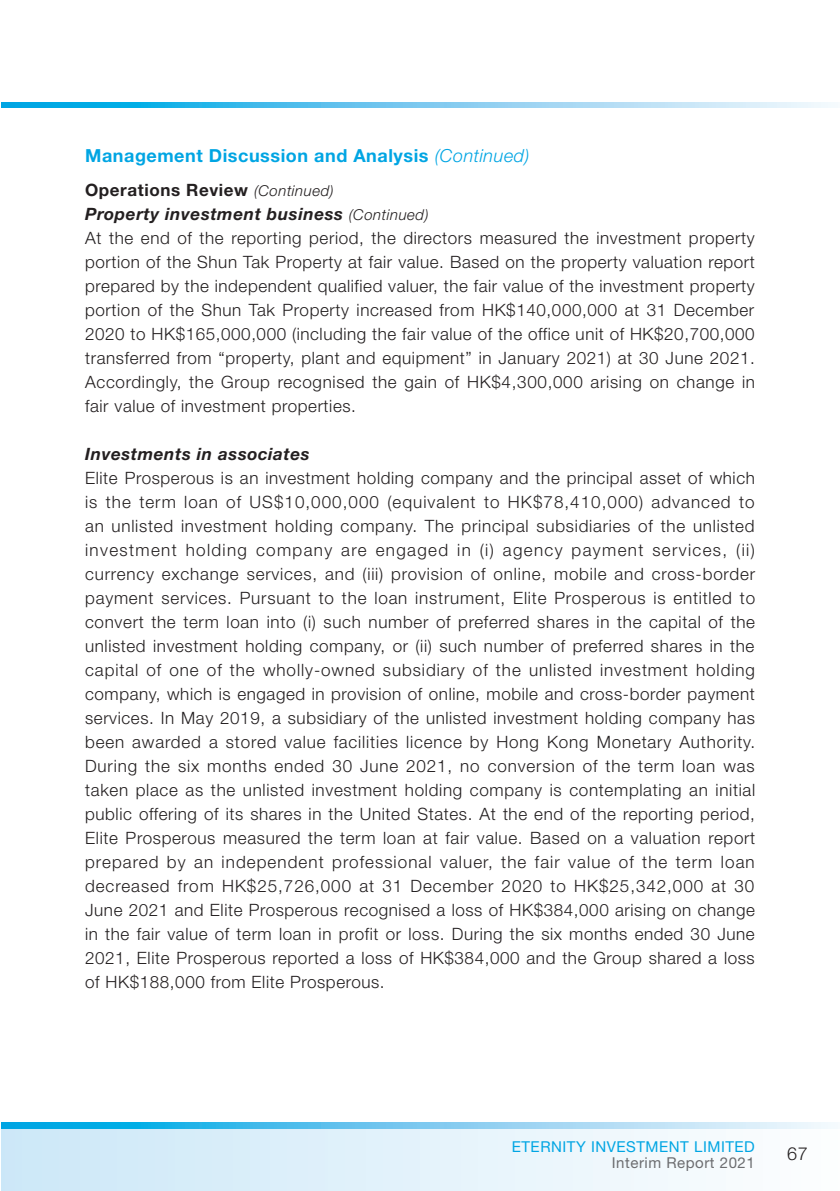
<style>
.page{position:relative;width:840px;height:1191px;background:#fff}
.page>*{position:absolute;margin:0;border:0;box-sizing:border-box;transform-origin:0 0}
.t1{font:700 18px "Helvetica Neue LT Std";letter-spacing:.03em;color:#00a5e3}
.t2{font:300 18px "Helvetica Neue LT Std";color:#231f20}
.Body_Text{font:300 17px/24px "Helvetica Neue LT Std";letter-spacing:.035em;color:#231f20;text-align:justify}
.Subhead_2{font:italic 700 17px "Helvetica Neue LT Std";letter-spacing:.035em;color:#231f20}
.Subhead_1{font:700 17px "Helvetica Neue LT Std";letter-spacing:.035em;color:#231f20}
.t3{font:15px "Helvetica Neue LT Std";letter-spacing:.035em;color:#00a5e3}
.t4{font:15px "Helvetica Neue LT Std";letter-spacing:.035em;color:#6c6d70}
.s1{font-weight:300;font-style:italic}
.s2{font-weight:300;font-style:italic;font-size:15px}
.s3{font-weight:300;font-size:15px}
</style>
<div class="page">
<div style="left:1px;top:1128px;width:838px;height:63px;background:linear-gradient(to right,#cce7f8,#fcfefe)"></div>
<svg style="left:1px;top:1123px;width:834px;height:5px;background:#73caef"></svg>
<svg style="left:1px;top:102px;width:834px;height:5px;background:#73caef"></svg>
<p class="t1" style="left:85px;top:145px;width:445px">Management Discussion and Analysis <span class="s1">(Continued)</span></p>
<p class="Subhead_1" style="left:85px;top:179px;width:250px">Operations Review <span class="s2">(Continued)</span></p>
<p class="Subhead_2" style="left:85px;top:203px;width:345px">Property investment business <span class="s3">(Continued)</span></p>
<p class="Body_Text" style="left:85px;top:225px;width:671px">At the end of the reporting period, the directors measured the investment property portion of the Shun Tak Property at fair value. Based on the property valuation report prepared by the independent qualified valuer, the fair value of the investment property portion of the Shun Tak Property increased from HK$140,000,000 at 31 December 2020 to HK$165,000,000 (including the fair value of the office unit of HK$20,700,000 transferred from “property, plant and equipment” in January 2021) at 30 June 2021.<br>Accordingly, the Group recognised the gain of HK$4,300,000 arising on change in fair value of investment properties.</p>
<p class="Subhead_2" style="left:85px;top:443px;width:226px">Investments in associates</p>
<p class="Body_Text" style="left:85px;top:465px;width:671px">Elite Prosperous is an investment holding company and the principal asset of which is the term loan of US$10,000,000 (equivalent to HK$78,410,000) advanced to an unlisted investment holding company. The principal subsidiaries of the unlisted investment holding company are engaged in (i) agency payment services, (ii) currency exchange services, and (iii) provision of online, mobile and cross-border payment services. Pursuant to the loan instrument, Elite Prosperous is entitled to convert the term loan into (i) such number of preferred shares in the capital of the unlisted investment holding company, or (ii) such number of preferred shares in the capital of one of the wholly-owned subsidiary of the unlisted investment holding company, which is engaged in provision of online, mobile and cross-border payment services. In May 2019, a subsidiary of the unlisted investment holding company has been awarded a stored value facilities licence by Hong Kong Monetary Authority.<br>During the six months ended 30 June 2021, no conversion of the term loan was taken place as the unlisted investment holding company is contemplating an initial public offering of its shares in the United States. At the end of the reporting period, Elite Prosperous measured the term loan at fair value. Based on a valuation report prepared by an independent professional valuer, the fair value of the term loan decreased from HK$25,726,000 at 31 December 2020 to HK$25,342,000 at 30<br>June 2021 and Elite Prosperous recognised a loss of HK$384,000 arising on change in the fair value of term loan in profit or loss. During the six months ended 30 June 2021, Elite Prosperous reported a loss of HK$384,000 and the Group shared a loss of HK$188,000 from Elite Prosperous.</p>
<p class="t3" style="left:511px;top:1137px;width:244px">ETERNITY INVESTMENT LIMITED</p>
<p class="t4" style="left:611px;top:1153px;width:144px">Interim Report 2021</p>
<p class="t2" style="left:786px;top:1142px;width:22px">67</p>
</div>
